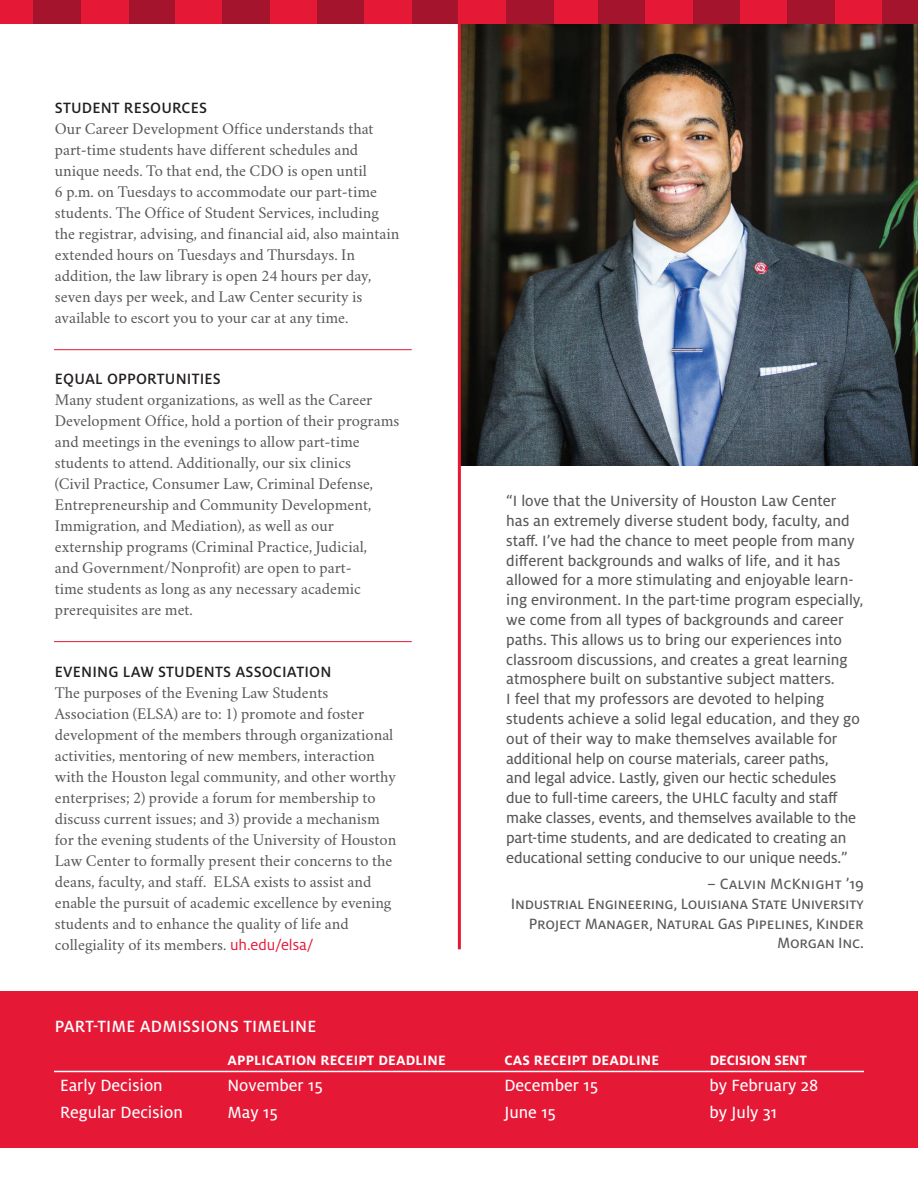
<style>
.page{position:relative;width:918px;height:1188px;background:#fff}
.page>*{position:absolute;margin:0;border:0;box-sizing:border-box;transform-origin:0 0}
.t1{font:18px "Milo OT Text";color:#fff}
.t2{font:500 18px "Milo OT";letter-spacing:.01em;color:#fff}
.t3{font:16.5px/21px "Crimson";color:#57585a}
.t4{font:16.5px/19.8px "Milo OT Text";letter-spacing:-.01em;color:#57585a}
.t5{font:500 16.5px "Milo OT";letter-spacing:.01em;color:#231f20}
.t6{font:700 15px "Milo OT";letter-spacing:.01em;color:#fff}
.t7{font:700 15px "Milo OT";letter-spacing:-.01em;color:#fff}
.s1{font-family:"Milo OT";color:#e51836}
</style>
<div class="page">
<img style="left:461px;top:24px;width:457px;height:441px">
<div style="left:0;top:0;width:34px;height:24px;background:#e51836"></div>
<div style="left:270px;top:0;width:47px;height:24px;background:#e51836"></div>
<div style="left:551px;top:0;width:48px;height:24px;background:#e51836"></div>
<div style="left:128px;top:0;width:48px;height:24px;background:#a4142c"></div>
<div style="left:412px;top:0;width:47px;height:24px;background:#a4142c"></div>
<div style="left:693px;top:0;width:47px;height:24px;background:#a4142c"></div>
<div style="left:34px;top:0;width:47px;height:24px;background:#a4142c"></div>
<div style="left:317px;top:0;width:47px;height:24px;background:#a4142c"></div>
<div style="left:599px;top:0;width:47px;height:24px;background:#a4142c"></div>
<div style="left:176px;top:0;width:47px;height:24px;background:#e51836"></div>
<div style="left:459px;top:0;width:47px;height:24px;background:#e51836"></div>
<div style="left:740px;top:0;width:48px;height:24px;background:#e51836"></div>
<div style="left:835px;top:0;width:47px;height:24px;background:#e51836"></div>
<div style="left:81px;top:0;width:47px;height:24px;background:#e51836"></div>
<div style="left:364px;top:0;width:48px;height:24px;background:#e51836"></div>
<div style="left:646px;top:0;width:47px;height:24px;background:#e51836"></div>
<div style="left:223px;top:0;width:47px;height:24px;background:#a4142c"></div>
<div style="left:506px;top:0;width:48px;height:24px;background:#a4142c"></div>
<div style="left:788px;top:0;width:47px;height:24px;background:#a4142c"></div>
<div style="left:882px;top:0;width:36px;height:24px;background:#a4142c"></div>
<hr style="left:54px;top:349px;width:358px;height:1px;background:#e51836">
<hr style="left:54px;top:641px;width:358px;height:1px;background:#e51836">
<div style="left:0;top:991px;width:918px;height:157px;background:#e51836"></div>
<hr style="left:458px;top:0;width:3px;height:949px;background:#e51836">
<hr style="left:54px;top:1071px;width:810px;height:1px;background:#fff">
<p class="t5" style="left:55px;top:98px;width:154px">STUDENT RESOURCES</p>
<p class="t3" style="left:55px;top:116px;width:346px">Our Career Development Office understands that part-time students have different schedules and unique needs. To that end, the CDO is open until<br>6 p.m. on Tuesdays to accommodate our part-time students. The Office of Student Services, including the registrar, advising, and financial aid, also maintain extended hours on Tuesdays and Thursdays. In addition, the law library is open 24 hours per day, seven days per week, and Law Center security is available to escort you to your car at any time.</p>
<p class="t5" style="left:55px;top:370px;width:167px">EQUAL OPPORTUNITIES</p>
<p class="t3" style="left:55px;top:387px;width:346px">Many student organizations, as well as the Career Development Office, hold a portion of their programs and meetings in the evenings to allow part-time students to attend. Additionally, our six clinics<br>(Civil Practice, Consumer Law, Criminal Defense, Entrepreneurship and Community Development, Immigration, and Mediation), as well as our externship programs (Criminal Practice, Judicial,<br>and Government/Nonprofit) are open to part-<br>time students as long as any necessary academic prerequisites are met.</p>
<p class="t5" style="left:55px;top:662px;width:278px">EVENING LAW STUDENTS ASSOCIATION</p>
<p class="t3" style="left:55px;top:680px;width:343px">The purposes of the Evening Law Students Association (ELSA) are to: 1) promote and foster development of the members through organizational activities, mentoring of new members, interaction with the Houston legal community, and other worthy enterprises; 2) provide a forum for membership to discuss current issues; and 3) provide a mechanism for the evening students of the University of Houston Law Center to formally present their concerns to the deans, faculty, and staff. ELSA exists to assist and enable the pursuit of academic excellence by evening students and to enhance the quality of life and collegiality of its members. <span class="s1">uh.edu/elsa/</span></p>
<p class="t2" style="left:55px;top:1017px;width:263px">PART-TIME ADMISSIONS TIMELINE</p>
<p class="t4" style="left:506px;top:491px;width:359px">“I love that the University of Houston Law Center has an extremely diverse student body, faculty, and staff. I’ve had the chance to meet people from many different backgrounds and walks of life, and it has allowed for a more stimulating and enjoyable learn&shy;ing environment. In the part-time program especially, we come from all types of backgrounds and career paths. This allows us to bring our experiences into classroom discussions, and creates a great learning atmosphere built on substantive subject matters.<br>I feel that my professors are devoted to helping students achieve a solid legal education, and they go out of their way to make themselves available for additional help on course materials, career paths,<br>and legal advice. Lastly, given our hectic schedules due to full-time careers, the UHLC faculty and staff make classes, events, and themselves available to the part-time students, and are dedicated to creating an educational setting conducive to our unique needs.”</p>
<p class="t4" style="left:511px;top:874px;width:355px;text-align:right">– Calvin McKnight ’19<br>Industrial Engineering, Louisiana State University Project Manager, Natural Gas Pipelines, Kinder Morgan Inc.</p>
<p class="t6" style="left:227px;top:1052px;width:220px">APPLICATION RECEIPT DEADLINE</p>
<p class="t6" style="left:504px;top:1052px;width:156px">CAS RECEIPT DEADLINE</p>
<p class="t7" style="left:710px;top:1052px;width:99px">DECISION SENT</p>
<p class="t1" style="left:60px;top:1076px;width:104px">Early Decision</p>
<p class="t1" style="left:227px;top:1076px;width:97px">November 15</p>
<p class="t1" style="left:504px;top:1076px;width:95px">December 15</p>
<p class="t1" style="left:710px;top:1076px;width:110px">by February 28</p>
<p class="t1" style="left:60px;top:1102px;width:124px">Regular Decision</p>
<p class="t1" style="left:227px;top:1102px;width:52px">May 15</p>
<p class="t1" style="left:504px;top:1102px;width:53px">June 15</p>
<p class="t1" style="left:710px;top:1102px;width:69px">by July 31</p>
</div>
